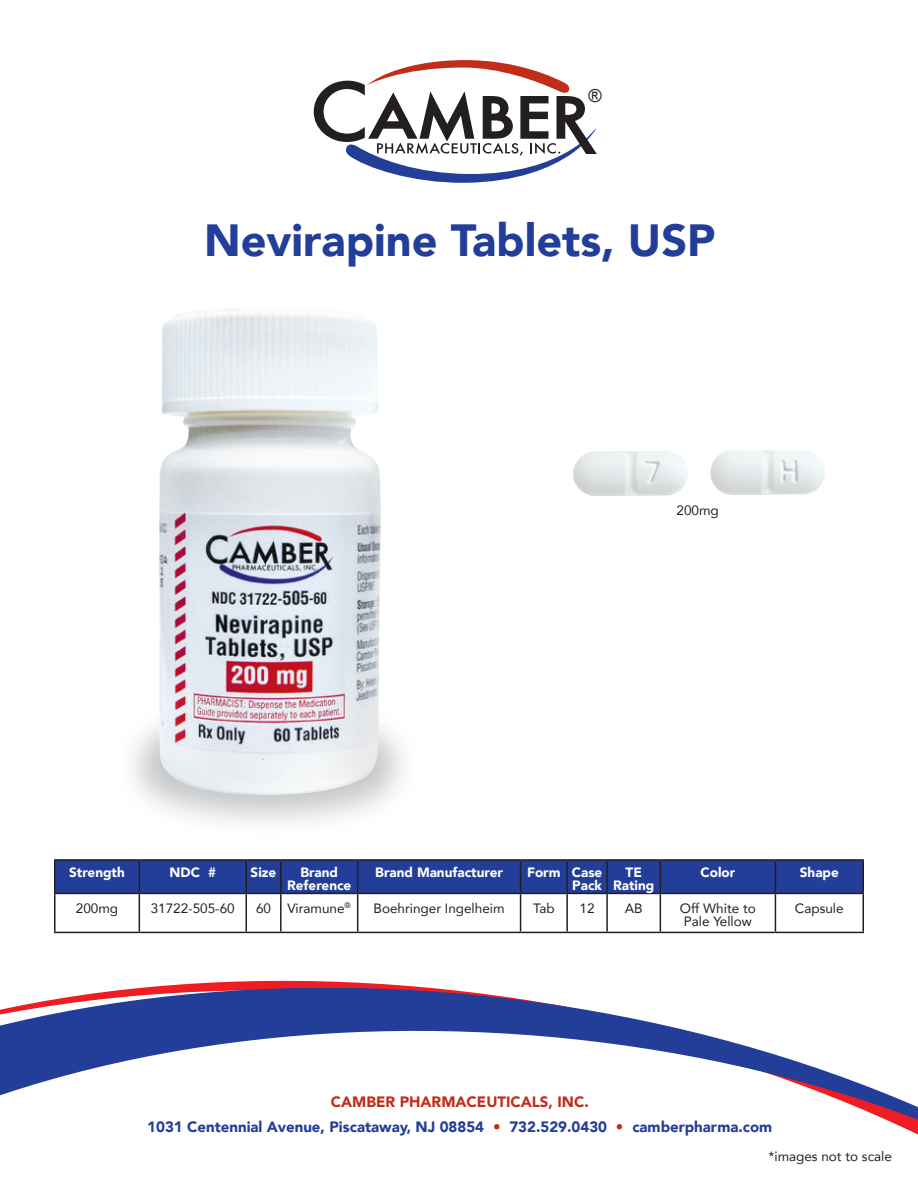
<style>
.page{position:relative;width:918px;height:1188px;background:#fff}
.page>*{position:absolute;margin:0;border:0;box-sizing:border-box;transform-origin:0 0}
.t1{font:900 45px "Avenir";color:#233e98}
.t2{font:18px "Arial";color:#231f20}
.t3{font:900 15px/25.5px "Avenir";color:#233e98;text-align:center}
.t4{font:13.5px/13.5px "Avenir";color:#231f20}
.t5{font:900 13.5px/13.5px "Avenir";color:#fff;text-align:center}
.s1{color:#c02d19}
</style>
<div class="page">
<img style="left:573px;top:451px;width:115px;height:45px">
<img style="left:710px;top:450px;width:115px;height:45px">
<svg style="left:0;top:980px;width:918px;height:155px"></svg>
<svg style="left:314px;top:60px;width:283px;height:123px"></svg>
<div style="left:56px;top:861px;width:806px;height:32px;background:#233e98"></div>
<hr style="left:54px;top:893px;width:85px;height:1px;background:#231f20">
<hr style="left:54px;top:894px;width:2px;height:38px;background:#231f20">
<hr style="left:139px;top:893px;width:107px;height:1px;background:#231f20">
<hr style="left:139px;top:894px;width:1px;height:38px;background:#231f20">
<hr style="left:246px;top:893px;width:35px;height:1px;background:#231f20">
<hr style="left:245px;top:894px;width:2px;height:38px;background:#231f20">
<hr style="left:281px;top:893px;width:77px;height:1px;background:#231f20">
<hr style="left:280px;top:894px;width:2px;height:38px;background:#231f20">
<hr style="left:358px;top:893px;width:163px;height:1px;background:#231f20">
<hr style="left:357px;top:894px;width:1px;height:38px;background:#231f20">
<hr style="left:521px;top:893px;width:46px;height:1px;background:#231f20">
<hr style="left:520px;top:894px;width:1px;height:38px;background:#231f20">
<hr style="left:567px;top:893px;width:40px;height:1px;background:#231f20">
<hr style="left:566px;top:894px;width:2px;height:38px;background:#231f20">
<hr style="left:607px;top:893px;width:53px;height:1px;background:#231f20">
<hr style="left:606px;top:894px;width:2px;height:38px;background:#231f20">
<hr style="left:660px;top:893px;width:115px;height:1px;background:#231f20">
<hr style="left:660px;top:894px;width:1px;height:38px;background:#231f20">
<hr style="left:775px;top:893px;width:89px;height:1px;background:#231f20">
<hr style="left:775px;top:894px;width:1px;height:38px;background:#231f20">
<hr style="left:862px;top:894px;width:2px;height:38px;background:#231f20">
<hr style="left:54px;top:932px;width:85px;height:1px;background:#231f20">
<hr style="left:139px;top:932px;width:107px;height:1px;background:#231f20">
<hr style="left:246px;top:932px;width:35px;height:1px;background:#231f20">
<hr style="left:281px;top:932px;width:77px;height:1px;background:#231f20">
<hr style="left:358px;top:932px;width:163px;height:1px;background:#231f20">
<hr style="left:521px;top:932px;width:46px;height:1px;background:#231f20">
<hr style="left:567px;top:932px;width:40px;height:1px;background:#231f20">
<hr style="left:607px;top:932px;width:53px;height:1px;background:#231f20">
<hr style="left:660px;top:932px;width:115px;height:1px;background:#231f20">
<hr style="left:775px;top:932px;width:89px;height:1px;background:#231f20">
<hr style="left:54px;top:859px;width:85px;height:2px;background:#231f20">
<hr style="left:54px;top:861px;width:2px;height:32px;background:#231f20">
<hr style="left:139px;top:859px;width:107px;height:2px;background:#231f20">
<hr style="left:139px;top:861px;width:1px;height:32px;background:#231f20">
<hr style="left:246px;top:859px;width:35px;height:2px;background:#231f20">
<hr style="left:245px;top:861px;width:2px;height:32px;background:#231f20">
<hr style="left:281px;top:859px;width:77px;height:2px;background:#231f20">
<hr style="left:280px;top:861px;width:2px;height:32px;background:#231f20">
<hr style="left:358px;top:859px;width:163px;height:2px;background:#231f20">
<hr style="left:357px;top:861px;width:1px;height:32px;background:#231f20">
<hr style="left:521px;top:859px;width:46px;height:2px;background:#231f20">
<hr style="left:520px;top:861px;width:1px;height:32px;background:#231f20">
<hr style="left:567px;top:859px;width:40px;height:2px;background:#231f20">
<hr style="left:566px;top:861px;width:2px;height:32px;background:#231f20">
<hr style="left:607px;top:859px;width:53px;height:2px;background:#231f20">
<hr style="left:606px;top:861px;width:2px;height:32px;background:#231f20">
<hr style="left:660px;top:859px;width:115px;height:2px;background:#231f20">
<hr style="left:660px;top:861px;width:1px;height:32px;background:#231f20">
<hr style="left:775px;top:859px;width:89px;height:2px;background:#231f20">
<hr style="left:775px;top:861px;width:1px;height:32px;background:#231f20">
<hr style="left:862px;top:861px;width:2px;height:32px;background:#231f20">
<img style="left:159px;top:309px;width:224px;height:486px">
<h2 class="t2" style="left:589px;top:84px;width:15px">®</h2>
<h1 class="t1" style="left:204px;top:202px;width:513px">Nevirapine Tablets, USP</h1>
<p class="t4" style="left:677px;top:503px;width:44px">200mg</p>
<p class="t5" style="left:69px;top:865px;width:57px">Strength</p>
<p class="t5" style="left:170px;top:865px;width:48px">NDC #</p>
<p class="t5" style="left:251px;top:865px;width:27px">Size</p>
<p class="t5" style="left:287px;top:865px;width:66px">Brand<br>Reference</p>
<p class="t5" style="left:375px;top:865px;width:129px">Brand Manufacturer</p>
<p class="t5" style="left:527px;top:865px;width:77px;text-align:right">Form Case<br>Pack</p>
<p class="t5" style="left:613px;top:865px;width:43px">TE<br>Rating</p>
<p class="t5" style="left:701px;top:865px;width:36px">Color</p>
<p class="t5" style="left:800px;top:865px;width:41px">Shape</p>
<p class="t4" style="left:76px;top:901px;width:44px">200mg</p>
<p class="t4" style="left:151px;top:901px;width:86px">31722-505-60</p>
<p class="t4" style="left:256px;top:901px;width:96px">60 Viramune<sup>®</sup></p>
<p class="t4" style="left:374px;top:901px;width:133px">Boehringer Ingelheim</p>
<p class="t4" style="left:533px;top:901px;width:23px">Tab</p>
<p class="t4" style="left:580px;top:901px;width:17px">12</p>
<p class="t4" style="left:625px;top:901px;width:20px">AB</p>
<p class="t4" style="left:680px;top:901px;width:77px">Off White to<br>Pale Yellow</p>
<p class="t4" style="left:795px;top:901px;width:50px">Capsule</p>
<p class="t3" style="left:147px;top:1088px;width:627px"><span class="s1">CAMBER PHARMACEUTICALS, INC.<br></span>1031 Centennial Avenue, Piscataway, NJ 08854 <span class="s1">•</span> 732.529.0430 <span class="s1">•</span> camberpharma.com</p>
<p class="t4" style="left:768px;top:1149px;width:125px">*images not to scale</p>
</div>
